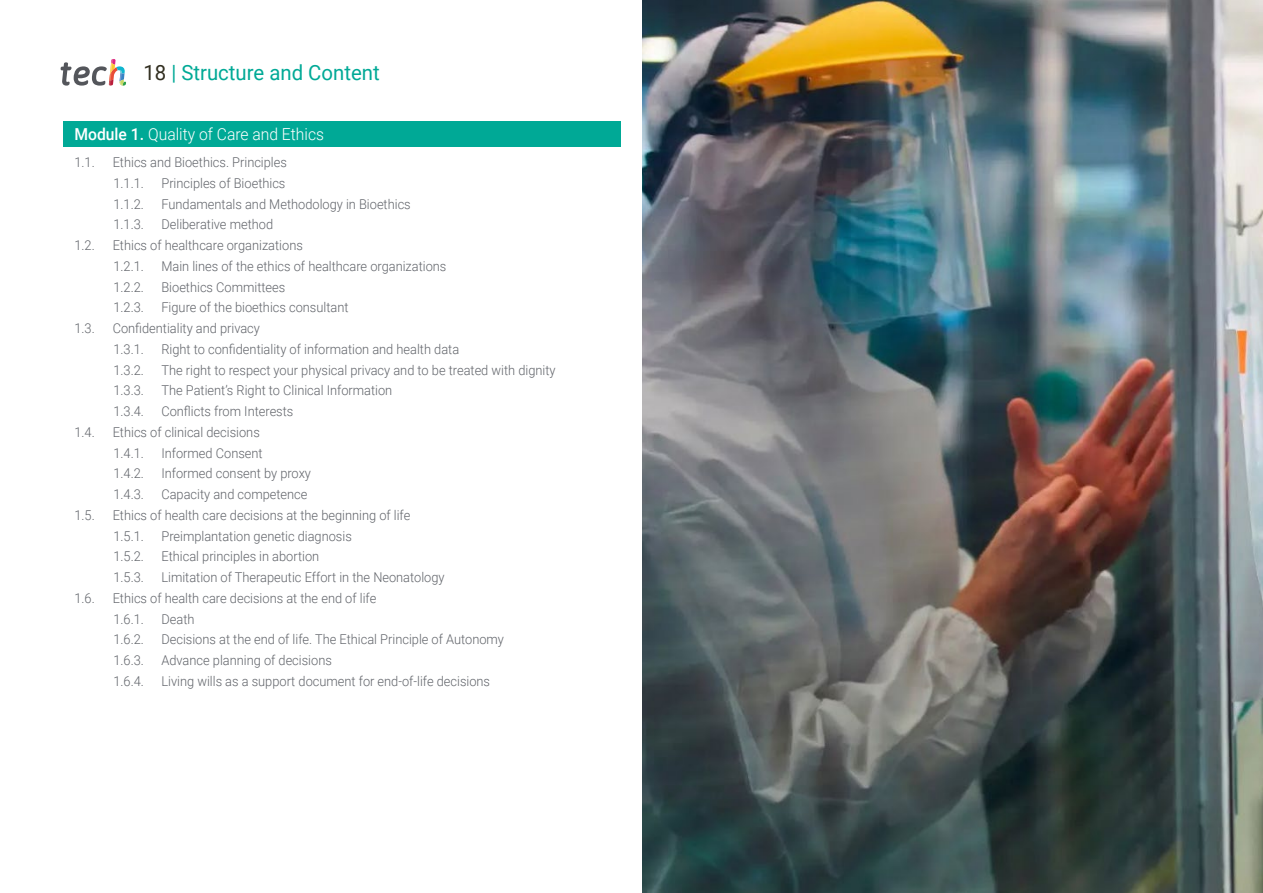
<style>
.page{position:relative;width:1263px;height:893px;background:#fff}
.page>*{position:absolute;margin:0;border:0;box-sizing:border-box;transform-origin:0 0}
.t1{font:21px "Roboto";color:#00a996}
.t2{font:300 16.5px "Roboto";color:#fff;scale:.95 1}
.t3{font:300 13.5px/20.7px "Roboto";color:#61646a;scale:.95 1}
.s1{color:#312e20}
.s2{font-weight:500}
</style>
<div class="page">
<div style="left:63px;top:121px;width:558px;height:25px;background:#00a996"></div>
<svg style="left:61px;top:59px;width:65px;height:27px"></svg>
<img style="left:642px;top:0;width:621px;height:893px">
<h1 class="t1" style="left:144px;top:57px;width:238px"><span class="s1">18</span> | Structure and Content</h1>
<p class="t2" style="left:74px;top:123px;width:264px"><span class="s2">Module 1.</span> Quality of Care and Ethics</p>
<p class="t3" style="left:74px;top:151px;width:23px">1.1.</p>
<p class="t3" style="left:113px;top:151px;width:185px">Ethics and Bioethics. Principles<br>1.1.1.</p>
<p class="t3" style="left:161px;top:172px;width:132px">Principles of Bioethics</p>
<p class="t3" style="left:113px;top:193px;width:34px">1.1.2.</p>
<p class="t3" style="left:161px;top:193px;width:264px">Fundamentals and Methodology in Bioethics</p>
<p class="t3" style="left:113px;top:214px;width:34px">1.1.3.</p>
<p class="t3" style="left:161px;top:214px;width:119px">Deliberative method</p>
<p class="t3" style="left:74px;top:234px;width:23px">1.2.</p>
<p class="t3" style="left:113px;top:234px;width:202px">Ethics of healthcare organizations<br>1.2.1.</p>
<p class="t3" style="left:161px;top:255px;width:301px">Main lines of the ethics of healthcare organizations</p>
<p class="t3" style="left:113px;top:276px;width:34px">1.2.2.</p>
<p class="t3" style="left:161px;top:276px;width:132px">Bioethics Committees</p>
<p class="t3" style="left:113px;top:297px;width:34px">1.2.3.</p>
<p class="t3" style="left:161px;top:297px;width:198px">Figure of the bioethics consultant</p>
<p class="t3" style="left:74px;top:317px;width:23px">1.3.</p>
<p class="t3" style="left:113px;top:317px;width:157px">Confidentiality and privacy<br>1.3.1.</p>
<p class="t3" style="left:161px;top:338px;width:315px">Right to confidentiality of information and health data</p>
<p class="t3" style="left:113px;top:359px;width:34px">1.3.2.</p>
<p class="t3" style="left:161px;top:359px;width:416px">The right to respect your physical privacy and to be treated with dignity</p>
<p class="t3" style="left:113px;top:380px;width:34px">1.3.3.</p>
<p class="t3" style="left:161px;top:380px;width:245px">The Patient’s Right to Clinical Information</p>
<p class="t3" style="left:113px;top:400px;width:34px">1.3.4.</p>
<p class="t3" style="left:161px;top:400px;width:140px">Conflicts from Interests</p>
<p class="t3" style="left:74px;top:421px;width:23px">1.4.</p>
<p class="t3" style="left:113px;top:421px;width:156px">Ethics of clinical decisions<br>1.4.1.</p>
<p class="t3" style="left:161px;top:442px;width:108px">Informed Consent</p>
<p class="t3" style="left:113px;top:463px;width:34px">1.4.2.</p>
<p class="t3" style="left:161px;top:463px;width:159px">Informed consent by proxy</p>
<p class="t3" style="left:113px;top:483px;width:34px">1.4.3.</p>
<p class="t3" style="left:161px;top:483px;width:155px">Capacity and competence</p>
<p class="t3" style="left:74px;top:504px;width:23px">1.5.</p>
<p class="t3" style="left:113px;top:504px;width:315px">Ethics of health care decisions at the beginning of life<br>1.5.1.</p>
<p class="t3" style="left:161px;top:525px;width:202px">Preimplantation genetic diagnosis</p>
<p class="t3" style="left:113px;top:546px;width:34px">1.5.2.</p>
<p class="t3" style="left:161px;top:546px;width:168px">Ethical principles in abortion</p>
<p class="t3" style="left:113px;top:566px;width:34px">1.5.3.</p>
<p class="t3" style="left:161px;top:566px;width:300px">Limitation of Therapeutic Effort in the Neonatology</p>
<p class="t3" style="left:74px;top:587px;width:23px">1.6.</p>
<p class="t3" style="left:113px;top:587px;width:279px">Ethics of health care decisions at the end of life<br>1.6.1.</p>
<p class="t3" style="left:161px;top:608px;width:36px">Death</p>
<p class="t3" style="left:113px;top:629px;width:34px">1.6.2.</p>
<p class="t3" style="left:161px;top:629px;width:362px">Decisions at the end of life. The Ethical Principle of Autonomy</p>
<p class="t3" style="left:113px;top:649px;width:34px">1.6.3.</p>
<p class="t3" style="left:161px;top:649px;width:181px">Advance planning of decisions</p>
<p class="t3" style="left:113px;top:670px;width:34px">1.6.4.</p>
<p class="t3" style="left:161px;top:670px;width:347px">Living wills as a support document for end-of-life decisions</p>
</div>
